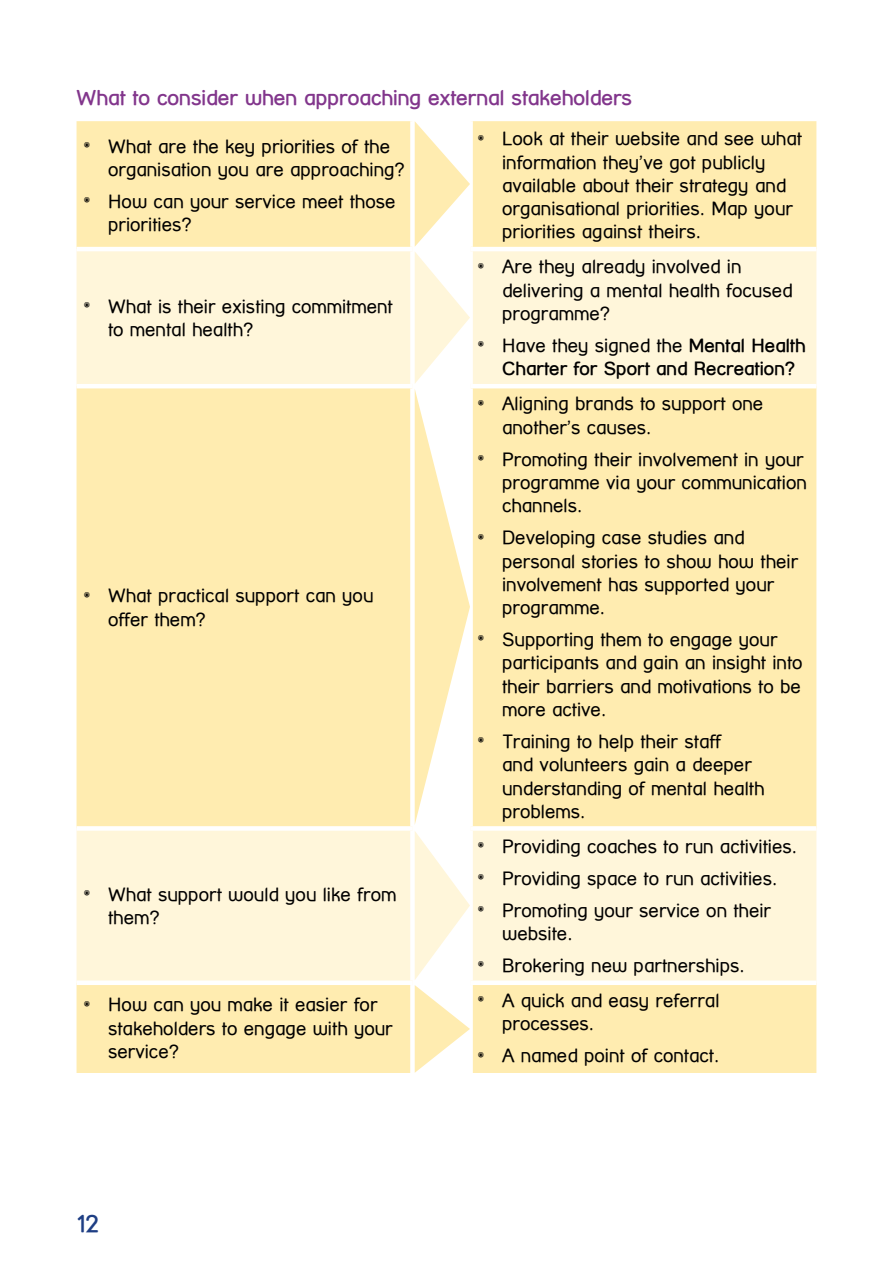
<style>
.page{position:relative;width:893px;height:1263px;background:#fff}
.page>*{position:absolute;margin:0;border:0;box-sizing:border-box;transform-origin:0 0}
.t1{font:700 24px "Street Corner";color:#1e3e84}
.t2{font:700 21px "Street Corner";color:#82368c}
.t3{font:18.75px/23.2px "Street Corner";color:#000}
.t4{font:700 18.75px/23.2px "Street Corner";color:#000}
.s1{font-size:28.5px}
.s2{font-weight:400;font-size:28.5px}
.s3{font-weight:400}
</style>
<div class="page">
<div style="left:77px;top:121px;width:739px;height:952px;background:#ffecb0"></div>
<svg style="left:77px;top:251px;width:739px;height:729px;background:#ffefc0"></svg>
<div style="left:410px;top:121px;width:5px;height:126px;background:#fff"></div>
<div style="left:468px;top:121px;width:5px;height:126px;background:#fff"></div>
<div style="left:410px;top:251px;width:5px;height:133px;background:#fff"></div>
<div style="left:468px;top:251px;width:5px;height:133px;background:#fff"></div>
<div style="left:410px;top:388px;width:5px;height:438px;background:#fff"></div>
<div style="left:468px;top:388px;width:5px;height:438px;background:#fff"></div>
<div style="left:410px;top:831px;width:5px;height:149px;background:#fff"></div>
<div style="left:468px;top:831px;width:5px;height:149px;background:#fff"></div>
<div style="left:410px;top:985px;width:5px;height:88px;background:#fff"></div>
<div style="left:468px;top:985px;width:5px;height:88px;background:#fff"></div>
<hr style="left:77px;top:247px;width:335px;height:4px;background:#fff">
<hr style="left:412px;top:247px;width:59px;height:4px;background:#fff">
<hr style="left:471px;top:247px;width:345px;height:4px;background:#fff">
<div style="left:77px;top:826px;width:335px;height:5px;background:#fff"></div>
<div style="left:412px;top:826px;width:59px;height:5px;background:#fff"></div>
<div style="left:471px;top:826px;width:345px;height:5px;background:#fff"></div>
<hr style="left:77px;top:384px;width:335px;height:4px;background:#fff">
<hr style="left:412px;top:384px;width:59px;height:4px;background:#fff">
<hr style="left:471px;top:384px;width:345px;height:4px;background:#fff">
<div style="left:77px;top:980px;width:335px;height:5px;background:#fff"></div>
<div style="left:412px;top:980px;width:59px;height:5px;background:#fff"></div>
<div style="left:471px;top:980px;width:345px;height:5px;background:#fff"></div>
<svg style="left:415px;top:121px;width:55px;height:704px"></svg>
<svg style="left:415px;top:831px;width:55px;height:242px"></svg>
<p class="t2" style="left:77px;top:85px;width:557px">What to consider when approaching external stakeholders</p>
<p class="t3" style="left:108px;top:134px;width:298px;text-indent:-25px"><span class="s1">•</span> What are the key priorities of the organisation you are approaching?</p>
<p class="t3" style="left:108px;top:190px;width:289px;text-indent:-25px"><span class="s1">•</span> How can your service meet those priorities?</p>
<p class="t3" style="left:502px;top:127px;width:301px;text-indent:-25px"><span class="s1">•</span> Look at their website and see what information they’ve got publicly available about their strategy and organisational priorities. Map your priorities against theirs.</p>
<p class="t3" style="left:108px;top:295px;width:286px;text-indent:-25px"><span class="s1">•</span> What is their existing commitment to mental health?</p>
<p class="t3" style="left:108px;top:584px;width:267px;text-indent:-25px"><span class="s1">•</span> What practical support can you offer them?</p>
<p class="t3" style="left:108px;top:882px;width:290px;text-indent:-25px"><span class="s1">•</span> What support would you like from them?</p>
<p class="t3" style="left:502px;top:255px;width:292px;text-indent:-25px"><span class="s1">•</span> Are they already involved in delivering a mental health focused programme?</p>
<p class="t4" style="left:502px;top:334px;width:305px;text-indent:-25px"><span class="s2">•</span> <span class="s3">Have they signed the</span> Mental Health<br>Charter for Sport and Recreation?</p>
<p class="t3" style="left:502px;top:392px;width:263px;text-indent:-25px"><span class="s1">•</span> Aligning brands to support one another’s causes.</p>
<p class="t3" style="left:502px;top:447px;width:306px;text-indent:-25px"><span class="s1">•</span> Promoting their involvement in your programme via your communication channels.</p>
<p class="t3" style="left:502px;top:526px;width:298px;text-indent:-25px"><span class="s1">•</span> Developing case studies and personal stories to show how their involvement has supported your programme.</p>
<p class="t3" style="left:502px;top:628px;width:302px;text-indent:-25px"><span class="s1">•</span> Supporting them to engage your participants and gain an insight into their barriers and motivations to be more active.</p>
<p class="t3" style="left:502px;top:730px;width:264px;text-indent:-25px"><span class="s1">•</span> Training to help their staff<br>and volunteers gain a deeper understanding of mental health problems.</p>
<p class="t3" style="left:477px;top:834px;width:322px"><span class="s1">•</span> Providing coaches to run activities.</p>
<p class="t3" style="left:477px;top:866px;width:302px"><span class="s1">•</span> Providing space to run activities.</p>
<p class="t3" style="left:502px;top:898px;width:271px;text-indent:-25px"><span class="s1">•</span> Promoting your service on their website.</p>
<p class="t3" style="left:477px;top:954px;width:270px"><span class="s1">•</span> Brokering new partnerships.</p>
<p class="t3" style="left:108px;top:993px;width:286px;text-indent:-25px"><span class="s1">•</span> How can you make it easier for stakeholders to engage with your service?</p>
<p class="t3" style="left:502px;top:989px;width:219px;text-indent:-25px"><span class="s1">•</span> A quick and easy referral processes.</p>
<p class="t3" style="left:477px;top:1044px;width:244px"><span class="s1">•</span> A named point of contact.</p>
<p class="t1" style="left:77px;top:1209px;width:24px">12</p>
</div>
